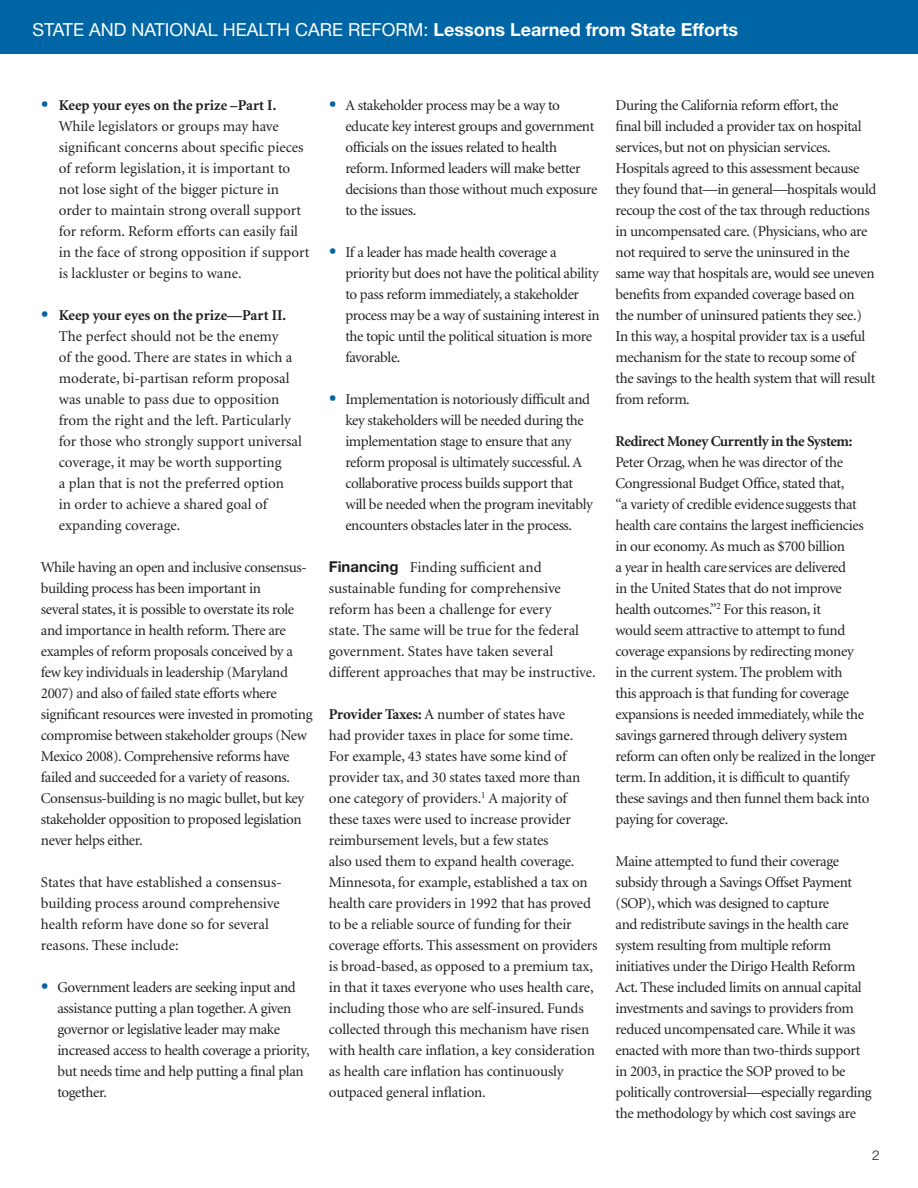
<style>
.page{position:relative;width:918px;height:1188px;background:#fff}
.page>*{position:absolute;margin:0;border:0;box-sizing:border-box;transform-origin:0 0}
.t1{font:18px "Helvetica Neue LT Std";color:#fff}
.FINAL_body_text{font:15px/21px "Minion";letter-spacing:-.025em;color:#231f20}
.bullet{font:15px/21px "Minion";color:#231f20}
.FINAL_body_text-2{font:15px/21px "Minion";color:#231f20}
.t2{font:300 13.5px "Helvetica Neue LT Std";color:#231f20}
.s1{font-weight:700}
.s2{font-size:27px;color:#0065a4}
.s3{font-family:"Helvetica Neue LT Std";font-weight:700}
</style>
<div class="page">
<div style="left:0;top:0;width:918px;height:54px;background:#0065a4"></div>
<p class="t1" style="left:32px;top:19px;width:707px">STATE AND NATIONAL HEALTH CARE REFORM: <span class="s1">Lessons Learned from State Efforts</span></p>
<p class="bullet" style="left:59px;top:95px;width:252px;text-indent:-18px"><span class="s2">•</span> <span class="s1">Keep your eyes on the prize –Part I.<br></span>While legislators or groups may have significant concerns about specific pieces of reform legislation, it is important to not lose sight of the bigger picture in order to maintain strong overall support for reform. Reform efforts can easily fail in the face of strong opposition if support is lackluster or begins to wane.</p>
<p class="bullet" style="left:59px;top:305px;width:245px;text-indent:-18px"><span class="s2">•</span> <span class="s1">Keep your eyes on the prize—Part II.<br></span>The perfect should not be the enemy<br>of the good. There are states in which a moderate, bi-partisan reform proposal was unable to pass due to opposition from the right and the left. Particularly for those who strongly support universal coverage, it may be worth supporting<br>a plan that is not the preferred option<br>in order to achieve a shared goal of expanding coverage.</p>
<p class="FINAL_body_text" style="left:41px;top:557px;width:273px">While having an open and inclusive consensus&shy;building process has been important in<br>several states, it is possible to overstate its role and importance in health reform. There are examples of reform proposals conceived by a few key individuals in leadership (Maryland 2007) and also of failed state efforts where significant resources were invested in promoting compromise between stakeholder groups (New Mexico 2008). Comprehensive reforms have failed and succeeded for a variety of reasons.<br>Consensus-building is no magic bullet, but key stakeholder opposition to proposed legislation never helps either.</p>
<p class="FINAL_body_text-2" style="left:41px;top:872px;width:242px">States that have established a consensus&shy;building process around comprehensive health reform have done so for several reasons. These include:</p>
<p class="FINAL_body_text" style="left:57px;top:977px;width:254px;text-indent:-16px"><span class="s2">•</span> Government leaders are seeking input and assistance putting a plan together. A given governor or legislative leader may make increased access to health coverage a priority, but needs time and help putting a final plan together.</p>
<p class="FINAL_body_text" style="left:345px;top:95px;width:254px;text-indent:-16px"><span class="s2">•</span> A stakeholder process may be a way to educate key interest groups and government officials on the issues related to health reform. Informed leaders will make better decisions than those without much exposure to the issues.</p>
<p class="FINAL_body_text" style="left:345px;top:242px;width:256px;text-indent:-16px"><span class="s2">•</span> If a leader has made health coverage a priority but does not have the political ability to pass reform immediately, a stakeholder process may be a way of sustaining interest in the topic until the political situation is more favorable.</p>
<p class="FINAL_body_text" style="left:345px;top:389px;width:249px;text-indent:-16px"><span class="s2">•</span> Implementation is notoriously difficult and key stakeholders will be needed during the implementation stage to ensure that any reform proposal is ultimately successful. A collaborative process builds support that will be needed when the program inevitably encounters obstacles later in the process.</p>
<p class="FINAL_body_text-2" style="left:329px;top:557px;width:268px"><span class="s3">Financing</span> Finding sufficient and sustainable funding for comprehensive reform has been a challenge for every<br>state. The same will be true for the federal government. States have taken several different approaches that may be instructive.</p>
<p class="FINAL_body_text" style="left:329px;top:704px;width:270px"><span class="s1">Provider Taxes:</span> A number of states have<br>had provider taxes in place for some time.<br>For example, 43 states have some kind of provider tax, and 30 states taxed more than one category of providers.<sup>1</sup> A majority of these taxes were used to increase provider reimbursement levels, but a few states<br>also used them to expand health coverage.<br>Minnesota, for example, established a tax on health care providers in 1992 that has proved to be a reliable source of funding for their coverage efforts. This assessment on providers is broad-based, as opposed to a premium tax, in that it taxes everyone who uses health care, including those who are self-insured. Funds collected through this mechanism have risen with health care inflation, a key consideration as health care inflation has continuously outpaced general inflation.</p>
<p class="FINAL_body_text" style="left:616px;top:95px;width:262px">During the California reform effort, the<br>final bill included a provider tax on hospital services, but not on physician services.<br>Hospitals agreed to this assessment because they found that—in general—hospitals would recoup the cost of the tax through reductions in uncompensated care. (Physicians, who are not required to serve the uninsured in the same way that hospitals are, would see uneven benefits from expanded coverage based on the number of uninsured patients they see.)<br>In this way, a hospital provider tax is a useful mechanism for the state to recoup some of the savings to the health system that will result from reform.</p>
<p class="FINAL_body_text" style="left:616px;top:431px;width:262px"><span class="s1">Redirect Money Currently in the System:<br></span>Peter Orzag, when he was director of the Congressional Budget Office, stated that,<br>“a variety of credible evidencesuggests that health care contains the largest inefficiencies in our economy. As much as $700 billion<br>a year in health careservices are delivered<br>in the United States that do not improve health outcomes.”<sup>2</sup> For this reason, it<br>would seem attractive to attempt to fund coverage expansions by redirecting money<br>in the current system. The problem with<br>this approach is that funding for coverage expansions is needed immediately, while the savings garnered through delivery system reform can often only be realized in the longer term. In addition, it is difficult to quantify these savings and then funnel them back into paying for coverage.</p>
<p class="FINAL_body_text" style="left:616px;top:851px;width:258px">Maine attempted to fund their coverage subsidy through a Savings Offset Payment (SOP), which was designed to capture<br>and redistribute savings in the health care system resulting from multiple reform initiatives under the Dirigo Health Reform Act. These included limits on annual capital investments and savings to providers from reduced uncompensated care. While it was enacted with more than two-thirds support in 2003, in practice the SOP proved to be politically controversial—especially regarding the methodology by which cost savings are</p>
<p class="t2" style="left:872px;top:1147px;width:9px">2</p>
</div>
